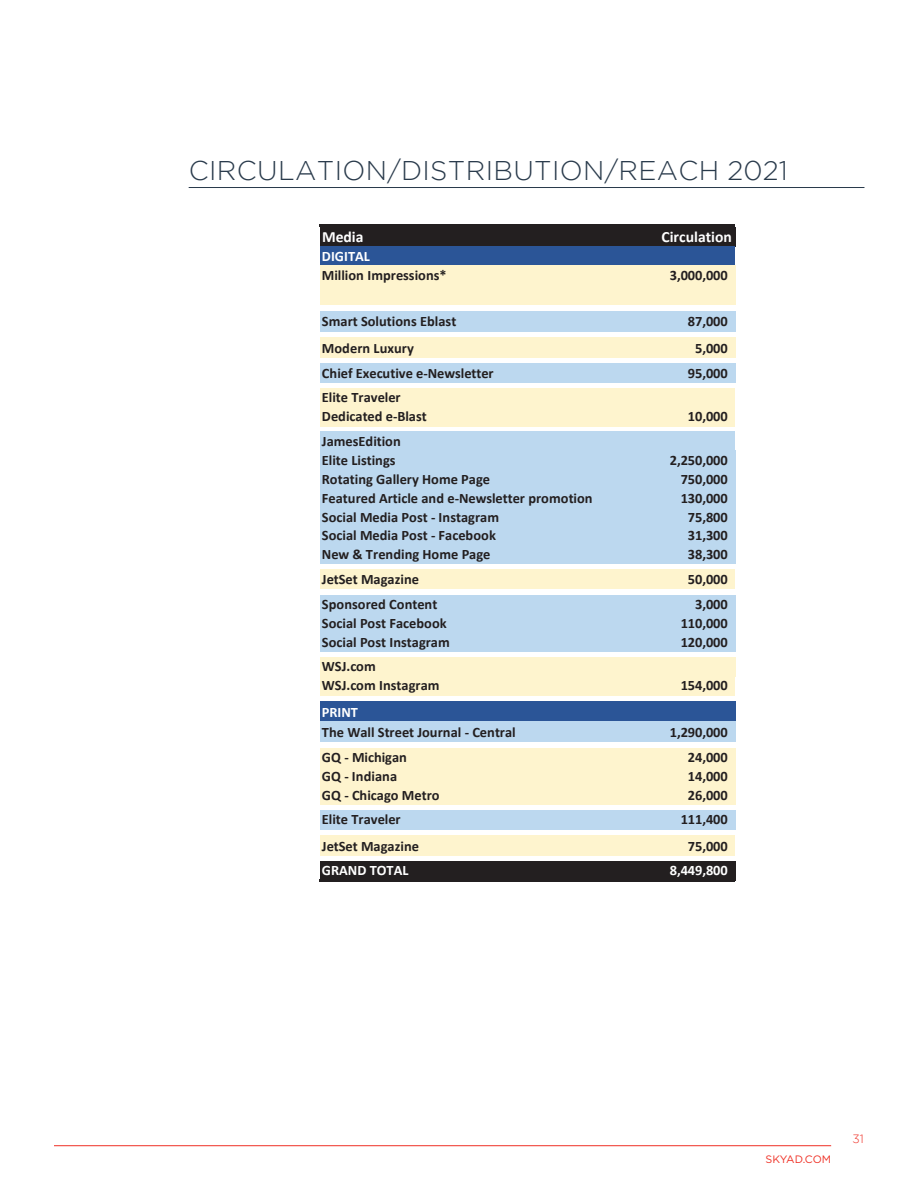
<style>
.page{position:relative;width:918px;height:1188px;background:#fff}
.page>*{position:absolute;margin:0;border:0;box-sizing:border-box;transform-origin:0 0}
.t1{font:300 27px "Gotham";letter-spacing:.015em;color:#293a4b}
.t2{font:700 15.6px "Calibri";letter-spacing:.005em;color:#fff}
.t3{font:700 14.4px/18.9px "Calibri";letter-spacing:-.005em;color:#231f20}
.t4{font:700 14.4px "Calibri";letter-spacing:-.005em;color:#fff}
.t5{font:300 12px "Gotham";color:#ef3025}
.t6{font:10.8px "Gotham";letter-spacing:-.01em;color:#ef3025}
</style>
<div class="page">
<hr style="left:54px;top:1145px;width:777px;height:1px;background:#ef3025">
<hr style="left:189px;top:187px;width:675px;height:1px;background:#293a4b">
<div style="left:320px;top:227px;width:415px;height:20px;background:#231f20"></div>
<div style="left:320px;top:246px;width:294px;height:20px;background:#2b5597"></div>
<div style="left:614px;top:246px;width:121px;height:20px;background:#2b5597"></div>
<div style="left:320px;top:265px;width:415px;height:20px;background:#fef4ce"></div>
<div style="left:320px;top:284px;width:415px;height:21px;background:#fef4ce"></div>
<div style="left:320px;top:311px;width:415px;height:20px;background:#bcd8ef"></div>
<div style="left:320px;top:337px;width:415px;height:21px;background:#fef4ce"></div>
<div style="left:320px;top:363px;width:415px;height:19px;background:#bcd8ef"></div>
<div style="left:320px;top:388px;width:294px;height:38px;background:#fef4ce"></div>
<div style="left:614px;top:388px;width:121px;height:38px;background:#fef4ce"></div>
<div style="left:320px;top:432px;width:294px;height:19px;background:#bcd8ef"></div>
<div style="left:614px;top:432px;width:121px;height:19px;background:#bcd8ef"></div>
<div style="left:320px;top:451px;width:415px;height:113px;background:#bcd8ef"></div>
<div style="left:320px;top:570px;width:294px;height:19px;background:#fef4ce"></div>
<div style="left:614px;top:570px;width:121px;height:19px;background:#fef4ce"></div>
<div style="left:320px;top:595px;width:415px;height:57px;background:#bcd8ef"></div>
<div style="left:320px;top:657px;width:415px;height:19px;background:#fef4ce"></div>
<div style="left:320px;top:676px;width:294px;height:19px;background:#fef4ce"></div>
<div style="left:614px;top:676px;width:121px;height:19px;background:#fef4ce"></div>
<div style="left:320px;top:701px;width:415px;height:21px;background:#2b5597"></div>
<div style="left:320px;top:721px;width:415px;height:21px;background:#bcd8ef"></div>
<div style="left:320px;top:748px;width:415px;height:57px;background:#fef4ce"></div>
<div style="left:320px;top:810px;width:415px;height:19px;background:#bcd8ef"></div>
<div style="left:320px;top:835px;width:294px;height:21px;background:#fef4ce"></div>
<div style="left:614px;top:835px;width:121px;height:21px;background:#fef4ce"></div>
<div style="left:320px;top:861px;width:415px;height:20px;background:#231f20"></div>
<hr style="left:319px;top:225px;width:416px;height:2px;background:#231f20">
<hr style="left:319px;top:880px;width:416px;height:2px;background:#231f20">
<h1 class="t1" style="left:189px;top:156px;width:600px">CIRCULATION/DISTRIBUTION/REACH 2021</h1>
<p class="t2" style="left:322px;top:226px;width:43px">Media</p>
<p class="t2" style="left:661px;top:226px;width:72px">Circulation</p>
<p class="t4" style="left:322px;top:246px;width:50px">DIGITAL</p>
<p class="t3" style="left:322px;top:265px;width:126px">Million Impressions*</p>
<p class="t3" style="left:670px;top:265px;width:59px">3,000,000</p>
<p class="t3" style="left:322px;top:312px;width:136px">Smart Solutions Eblast</p>
<p class="t3" style="left:688px;top:312px;width:41px">87,000</p>
<p class="t3" style="left:322px;top:338px;width:94px">Modern Luxury</p>
<p class="t3" style="left:695px;top:338px;width:34px">5,000</p>
<p class="t3" style="left:322px;top:363px;width:173px">Chief Executive e-Newsletter</p>
<p class="t3" style="left:688px;top:363px;width:41px">95,000</p>
<p class="t3" style="left:322px;top:388px;width:107px">Elite Traveler<br>Dedicated e-Blast</p>
<p class="t3" style="left:688px;top:407px;width:41px">10,000</p>
<p class="t3" style="left:322px;top:431px;width:80px">JamesEdition<br>Elite Listings</p>
<p class="t3" style="left:670px;top:450px;width:59px">2,250,000</p>
<p class="t3" style="left:322px;top:469px;width:170px">Rotating Gallery Home Page</p>
<p class="t3" style="left:681px;top:469px;width:49px">750,000</p>
<p class="t3" style="left:322px;top:488px;width:272px">Featured Article and e-Newsletter promotion</p>
<p class="t3" style="left:681px;top:488px;width:49px">130,000</p>
<p class="t3" style="left:322px;top:507px;width:179px">Social Media Post - Instagram</p>
<p class="t3" style="left:688px;top:507px;width:41px">75,800</p>
<p class="t3" style="left:322px;top:526px;width:176px">Social Media Post - Facebook</p>
<p class="t3" style="left:688px;top:526px;width:41px">31,300</p>
<p class="t3" style="left:322px;top:545px;width:170px">New &amp; Trending Home Page</p>
<p class="t3" style="left:688px;top:545px;width:41px">38,300</p>
<p class="t3" style="left:322px;top:570px;width:99px">JetSet Magazine</p>
<p class="t3" style="left:688px;top:570px;width:41px">50,000</p>
<p class="t3" style="left:322px;top:594px;width:117px">Sponsored Content</p>
<p class="t3" style="left:695px;top:594px;width:34px">3,000</p>
<p class="t3" style="left:322px;top:613px;width:126px">Social Post Facebook</p>
<p class="t3" style="left:681px;top:613px;width:49px">110,000</p>
<p class="t3" style="left:322px;top:632px;width:129px">Social Post Instagram</p>
<p class="t3" style="left:681px;top:632px;width:49px">120,000</p>
<p class="t3" style="left:322px;top:657px;width:119px">WSJ.com<br>WSJ.com Instagram</p>
<p class="t3" style="left:681px;top:676px;width:49px">154,000</p>
<p class="t4" style="left:322px;top:702px;width:38px">PRINT</p>
<p class="t3" style="left:322px;top:723px;width:195px">The Wall Street Journal - Central</p>
<p class="t3" style="left:670px;top:723px;width:59px">1,290,000</p>
<p class="t3" style="left:322px;top:747px;width:87px">GQ - Michigan</p>
<p class="t3" style="left:688px;top:747px;width:41px">24,000</p>
<p class="t3" style="left:322px;top:766px;width:77px">GQ - Indiana</p>
<p class="t3" style="left:688px;top:766px;width:41px">14,000</p>
<p class="t3" style="left:322px;top:785px;width:119px">GQ - Chicago Metro</p>
<p class="t3" style="left:688px;top:785px;width:41px">26,000</p>
<p class="t3" style="left:322px;top:810px;width:80px">Elite Traveler</p>
<p class="t3" style="left:681px;top:810px;width:49px">111,400</p>
<p class="t3" style="left:322px;top:836px;width:99px">JetSet Magazine</p>
<p class="t3" style="left:688px;top:836px;width:41px">75,000</p>
<p class="t4" style="left:322px;top:860px;width:88px">GRAND TOTAL</p>
<p class="t4" style="left:670px;top:860px;width:59px">8,449,800</p>
<p class="t6" style="left:766px;top:1152px;width:67px">SKYAD.COM</p>
<p class="t5" style="left:853px;top:1132px;width:13px">31</p>
</div>
